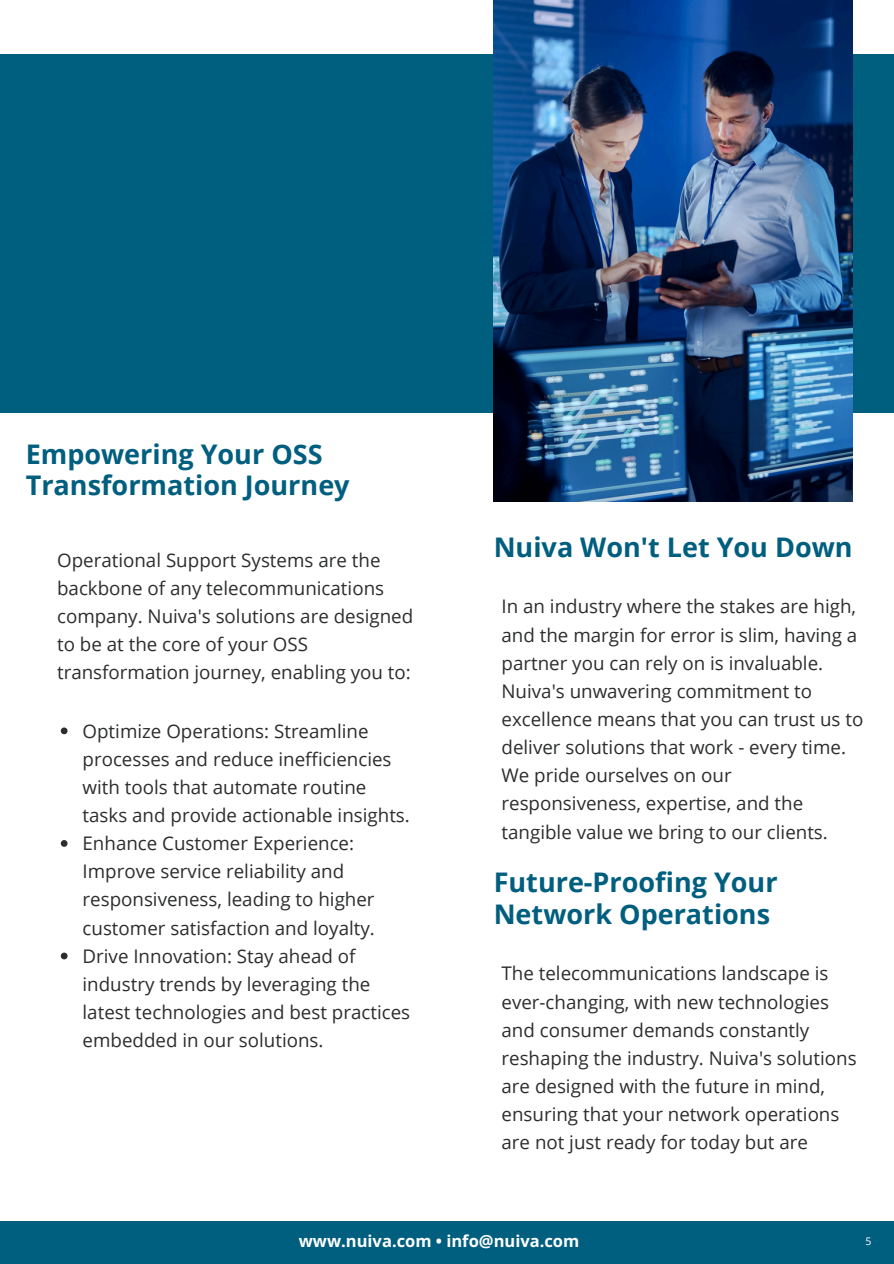
<style>
.page{position:relative;width:894px;height:1264px;background:#fff}
.page>*{position:absolute;margin:0;border:0;box-sizing:border-box;transform-origin:0 0}
.t1{font:700 27px/31.5px "Open Sans";color:#005e7f}
.t2{font:18.75px/28.2px "Open Sans";color:#2c2d2d}
.t3{font:700 16.5px "Open Sans";color:#fff}
.t4{font:10.5px "Open Sans";color:#fff}
</style>
<div class="page">
<div style="left:0;top:55px;width:893px;height:358px;background:#005e7f"></div>
<div style="left:0;top:1221px;width:893px;height:42px;background:#005e7f"></div>
<svg style="left:61px;top:727px;width:7px;height:7px"></svg>
<svg style="left:61px;top:840px;width:7px;height:6px"></svg>
<svg style="left:61px;top:952px;width:7px;height:7px"></svg>
<img style="left:493px;top:0;width:359px;height:502px">
<h1 class="t1" style="left:26px;top:438px;width:325px">Empowering Your OSS<br>Transformation Journey</h1>
<h2 class="t2" style="left:57px;top:545px;width:357px">Operational Support Systems are the backbone of any telecommunications company. Nuiva's solutions are designed to be at the core of your OSS transformation journey, enabling you to:</h2>
<p class="t2" style="left:82px;top:716px;width:329px">Optimize Operations: Streamline processes and reduce inefficiencies with tools that automate routine tasks and provide actionable insights.</p>
<p class="t2" style="left:82px;top:828px;width:294px">Enhance Customer Experience:<br>Improve service reliability and responsiveness, leading to higher customer satisfaction and loyalty.</p>
<p class="t2" style="left:82px;top:941px;width:329px">Drive Innovation: Stay ahead of industry trends by leveraging the latest technologies and best practices embedded in our solutions.</p>
<h2 class="t1" style="left:493px;top:530px;width:360px">Nuiva Won't Let You Down</h2>
<h1 class="t2" style="left:501px;top:592px;width:363px">In an industry where the stakes are high, and the margin for error is slim, having a partner you can rely on is invaluable.<br>Nuiva's unwavering commitment to excellence means that you can trust us to deliver solutions that work - every time.<br>We pride ourselves on our responsiveness, expertise, and the tangible value we bring to our clients.</h1>
<p class="t1" style="left:493px;top:865px;width:285px">Future-Proofing Your<br>Network Operations</p>
<p class="t2" style="left:501px;top:959px;width:356px">The telecommunications landscape is ever-changing, with new technologies and consumer demands constantly reshaping the industry. Nuiva's solutions are designed with the future in mind, ensuring that your network operations are not just ready for today but are</p>
<h1 class="t3" style="left:299px;top:1228px;width:282px">www.nuiva.com • info@nuiva.com</h1>
<h2 class="t4" style="left:865px;top:1233px;width:7px">5</h2>
</div>
